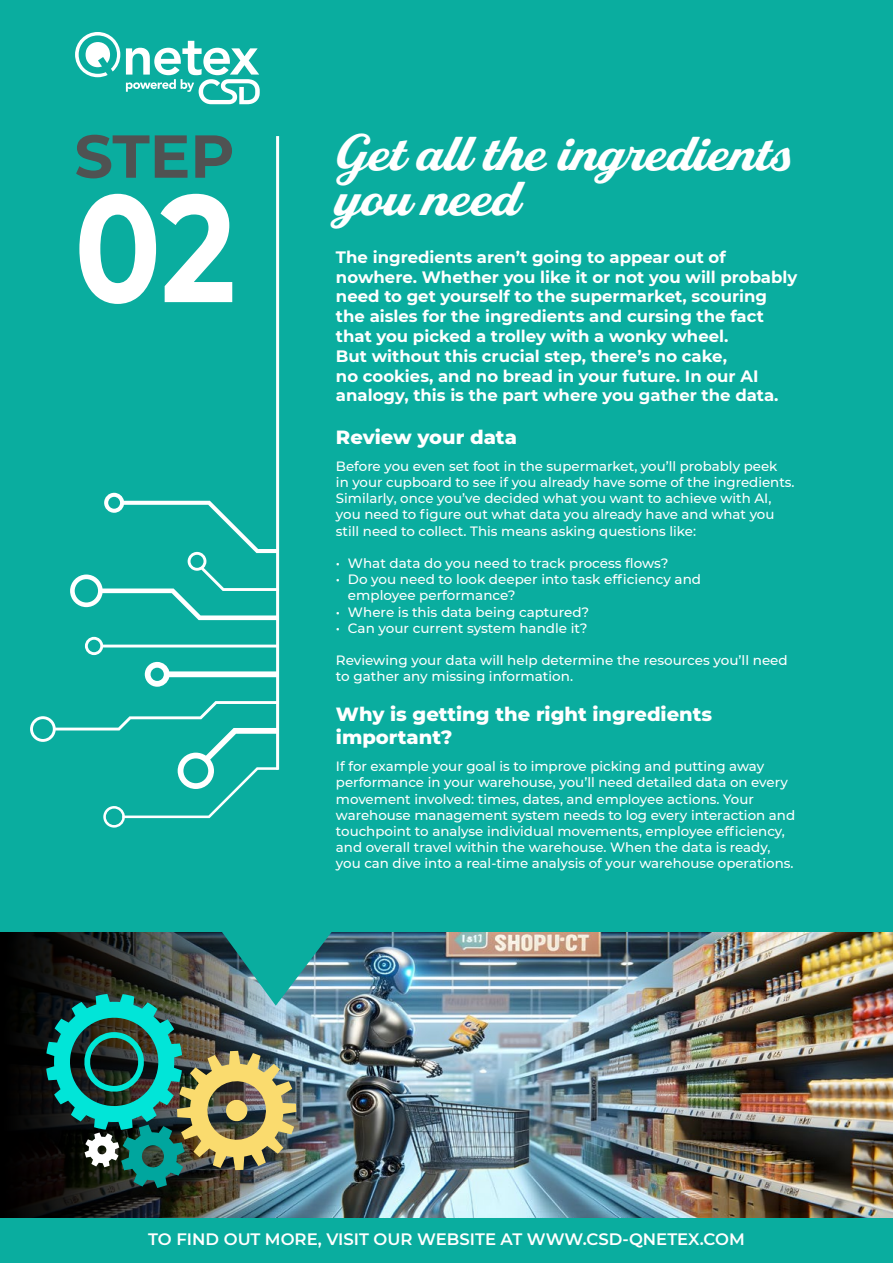
<style>
.page{position:relative;width:893px;height:1263px;background:#fff}
.page>*{position:absolute;margin:0;border:0;box-sizing:border-box;transform-origin:0 0}
.t1{font:700 152.1px "Montserrat";color:#fff;scale:.84 1}
.t2{font:700 60.45px "Montserrat";color:#4f5252}
.t3{font:700 49.5px/45px "Stash";color:#fff}
.t4{font:800 19.5px/23.4px "Montserrat";color:#fff}
.t5{font:700 16.5px/19.8px "Montserrat";color:#fff}
.t6{font:600 16.5px "Montserrat";color:#fff}
.t7{font:500 13.5px/16.2px "Montserrat";color:#fff}
</style>
<div class="page">
<img style="left:279px;top:931px;width:614px;height:287px">
<svg style="left:0;top:931px;width:279px;height:287px"></svg>
<div style="left:0;top:0;width:893px;height:931px;background:#0aad9f"></div>
<svg style="left:75px;top:32px;width:45px;height:45px"></svg>
<svg style="left:126px;top:41px;width:134px;height:63px"></svg>
<img style="left:46px;top:931px;width:289px;height:257px">
<div style="left:0;top:1218px;width:893px;height:45px;background:#0aad9f"></div>
<svg style="left:85px;top:637px;width:191px;height:18px"></svg>
<svg style="left:145px;top:662px;width:131px;height:25px"></svg>
<svg style="left:30px;top:701px;width:246px;height:127px"></svg>
<svg style="left:70px;top:493px;width:206px;height:127px"></svg>
<hr style="left:276px;top:136px;width:3px;height:634px;background:#fff">
<h2 class="t2" style="left:74px;top:113px;width:162px">STEP</h2>
<h1 class="t1" style="left:74px;top:138px;width:194px">02</h1>
<h3 class="t3" style="left:336px;top:133px;width:459px">Get all the ingredients you need</h3>
<p class="t5" style="left:336px;top:246px;width:463px">The ingredients aren’t going to appear out of nowhere. Whether you like it or not you will probably need to get yourself to the supermarket, scouring the aisles for the ingredients and cursing the fact that you picked a trolley with a wonky wheel.<br>But without this crucial step, there’s no cake,<br>no cookies, and no bread in your future. In our AI analogy, this is the part where you gather the data.</p>
<h3 class="t4" style="left:336px;top:424px;width:182px">Review your data</h3>
<p class="t7" style="left:336px;top:457px;width:460px">Before you even set foot in the supermarket, you’ll probably peek<br>in your cupboard to see if you already have some of the ingredients.<br>Similarly, once you’ve decided what you want to achieve with AI, you need to figure out what data you already have and what you still need to collect. This means asking questions like:</p>
<p class="t7" style="left:336px;top:555px;width:334px">• What data do you need to track process flows?</p>
<p class="t7" style="left:348px;top:571px;width:355px;text-indent:-12px">• Do you need to look deeper into task efficiency and employee performance?</p>
<p class="t7" style="left:336px;top:603px;width:255px">• Where is this data being captured?</p>
<p class="t7" style="left:336px;top:619px;width:253px">• Can your current system handle it?</p>
<p class="t7" style="left:336px;top:652px;width:453px">Reviewing your data will help determine the resources you’ll need to gather any missing information.</p>
<h3 class="t4" style="left:336px;top:701px;width:378px">Why is getting the right ingredients important?</h3>
<p class="t7" style="left:336px;top:758px;width:461px">If for example your goal is to improve picking and putting away performance in your warehouse, you’ll need detailed data on every movement involved: times, dates, and employee actions. Your warehouse management system needs to log every interaction and touchpoint to analyse individual movements, employee efficiency, and overall travel within the warehouse. When the data is ready, you can dive into a real-time analysis of your warehouse operations.</p>
<p class="t6" style="left:148px;top:1227px;width:598px">TO FIND OUT MORE, VISIT OUR WEBSITE AT WWW.CSD-QNETEX.COM</p>
</div>
